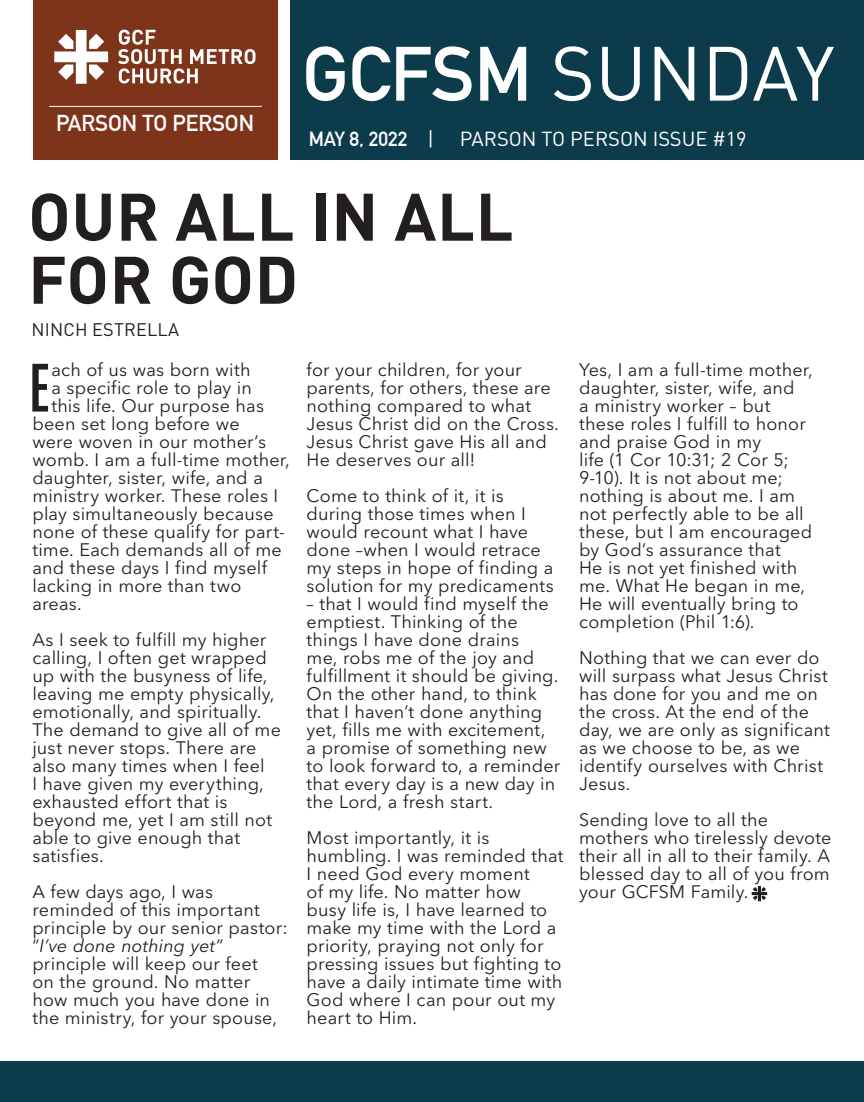
<style>
.page{position:relative;width:864px;height:1102px;background:#fff}
.page>*{position:absolute;margin:0;border:0;box-sizing:border-box;transform-origin:0 0}
.t1{font:75.6px "DIN Pro";color:#fff}
.t2{font:73.2px "Chalet Comprime Cologne Eighty";color:#1f2020}
.t3{font:700 66px/63px "DIN Pro";letter-spacing:.01em;color:#231f20}
.t4{font:700 22.5px "DIN Alternate";color:#fff}
.t5{font:20.1px "DIN Pro";color:#fff}
.t6{font:700 20.1px "DIN Alternate";color:#fff}
.t7{font:18px/18px "Avenir Next LT Pro";letter-spacing:.01em;color:#1f2020}
.t8{font:18px "DIN Pro";letter-spacing:.01em;color:#231f20}
.s1{font-family:"DIN Alternate";font-weight:700}
.s2{font-family:"DIN Pro";font-weight:400}
.s3{font-style:italic}
</style>
<div class="page">
<div style="left:33px;top:0;width:244px;height:160px;background:#7d341a"></div>
<div style="left:291px;top:0;width:573px;height:160px;background:#0c3c4c"></div>
<svg style="left:118px;top:29px;width:138px;height:55px"></svg>
<svg style="left:54px;top:30px;width:54px;height:54px"></svg>
<hr style="left:49px;top:106px;width:213px;height:1px;background:#fff">
<svg style="left:752px;top:886px;width:15px;height:15px"></svg>
<div style="left:0;top:1061px;width:864px;height:41px;background:#0c3c4c"></div>
<p class="t4" style="left:56px;top:106px;width:200px">PARSON TO PERSON</p>
<h1 class="t1" style="left:302px;top:22px;width:534px"><span class="s1">GCFSM</span> SUNDAY</h1>
<p class="t6" style="left:309px;top:123px;width:127px">MAY 8, 2022 <span class="s2">|</span></p>
<p class="t5" style="left:460px;top:125px;width:288px">PARSON TO PERSON ISSUE #19</p>
<h3 class="t3" style="left:28px;top:183px;width:487px">OUR ALL IN ALL<br>FOR GOD</h3>
<p class="t8" style="left:31px;top:317px;width:149px">NINCH ESTRELLA</p>
<h2 class="t2" style="left:29px;top:347px;width:22px">E</h2>
<p class="t7" style="left:51px;top:360px;width:201px">ach of us was born with</p>
<p class="t7" style="left:307px;top:360px;width:254px">for your children, for your parents, for others, these are nothing compared to what<br>Jesus Christ did on the Cross.<br>Jesus Christ gave His all and<br>He deserves our all!</p>
<p class="t7" style="left:307px;top:486px;width:249px">Come to think of it, it is during those times when I would recount what I have done –when I would retrace my steps in hope of finding a solution for my predicaments</p>
<p class="t7" style="left:307px;top:594px;width:255px">– that I would find myself the emptiest. Thinking of the things I have done drains<br>me, robs me of the joy and fulfillment it should be giving.<br>On the other hand, to think that I haven’t done anything yet, fills me with excitement,<br>a promise of something new to look forward to, a reminder that every day is a new day in the Lord, a fresh start.</p>
<p class="t7" style="left:307px;top:828px;width:258px">Most importantly, it is humbling. I was reminded that<br>I need God every moment<br>of my life. No matter how busy life is, I have learned to make my time with the Lord a priority, praying not only for pressing issues but fighting to have a daily intimate time with<br>God where I can pour out my heart to Him.</p>
<p class="t7" style="left:51px;top:378px;width:202px">a specific role to play in</p>
<p class="t7" style="left:51px;top:396px;width:214px">this life. Our purpose has</p>
<p class="t7" style="left:32px;top:414px;width:209px">been set long before we</p>
<p class="t7" style="left:32px;top:432px;width:235px">were woven in our mother’s</p>
<p class="t7" style="left:32px;top:450px;width:259px">womb. I am a full-time mother,</p>
<p class="t7" style="left:32px;top:468px;width:232px">daughter, sister, wife, and a</p>
<p class="t7" style="left:32px;top:486px;width:247px">ministry worker. These roles I</p>
<p class="t7" style="left:32px;top:504px;width:243px">play simultaneously because</p>
<p class="t7" style="left:32px;top:522px;width:254px">none of these qualify for part-</p>
<p class="t7" style="left:32px;top:540px;width:251px">time. Each demands all of me</p>
<p class="t7" style="left:32px;top:558px;width:236px">and these days I find myself</p>
<p class="t7" style="left:32px;top:576px;width:211px">lacking in more than two</p>
<p class="t7" style="left:32px;top:594px;width:51px">areas.</p>
<p class="t7" style="left:32px;top:630px;width:250px">As I seek to fulfill my higher calling, I often get wrapped up with the busyness of life, leaving me empty physically, emotionally, and spiritually.<br>The demand to give all of me just never stops. There are also many times when I feel<br>I have given my everything, exhausted effort that is beyond me, yet I am still not able to give enough that satisfies.</p>
<p class="t7" style="left:32px;top:882px;width:257px">A few days ago, I was reminded of this important principle by our senior pastor: “<span class="s3">I’ve done nothing yet</span>” principle will keep our feet<br>on the ground. No matter how much you have done in the ministry, for your spouse,</p>
<p class="t7" style="left:579px;top:360px;width:235px">Yes, I am a full-time mother, daughter, sister, wife, and<br>a ministry worker – but these roles I fulfill to honor and praise God in my<br>life (1 Cor 10:31; 2 Cor 5;<br>9-10). It is not about me; nothing is about me. I am not perfectly able to be all these, but I am encouraged by God’s assurance that<br>He is not yet finished with me. What He began in me,<br>He will eventually bring to completion (Phil 1:6).</p>
<p class="t7" style="left:579px;top:648px;width:252px">Nothing that we can ever do will surpass what Jesus Christ has done for you and me on the cross. At the end of the day, we are only as significant as we choose to be, as we identify ourselves with Christ<br>Jesus.</p>
<p class="t7" style="left:579px;top:810px;width:254px">Sending love to all the mothers who tirelessly devote their all in all to their family. A blessed day to all of you from your GCFSM Family.</p>
</div>
